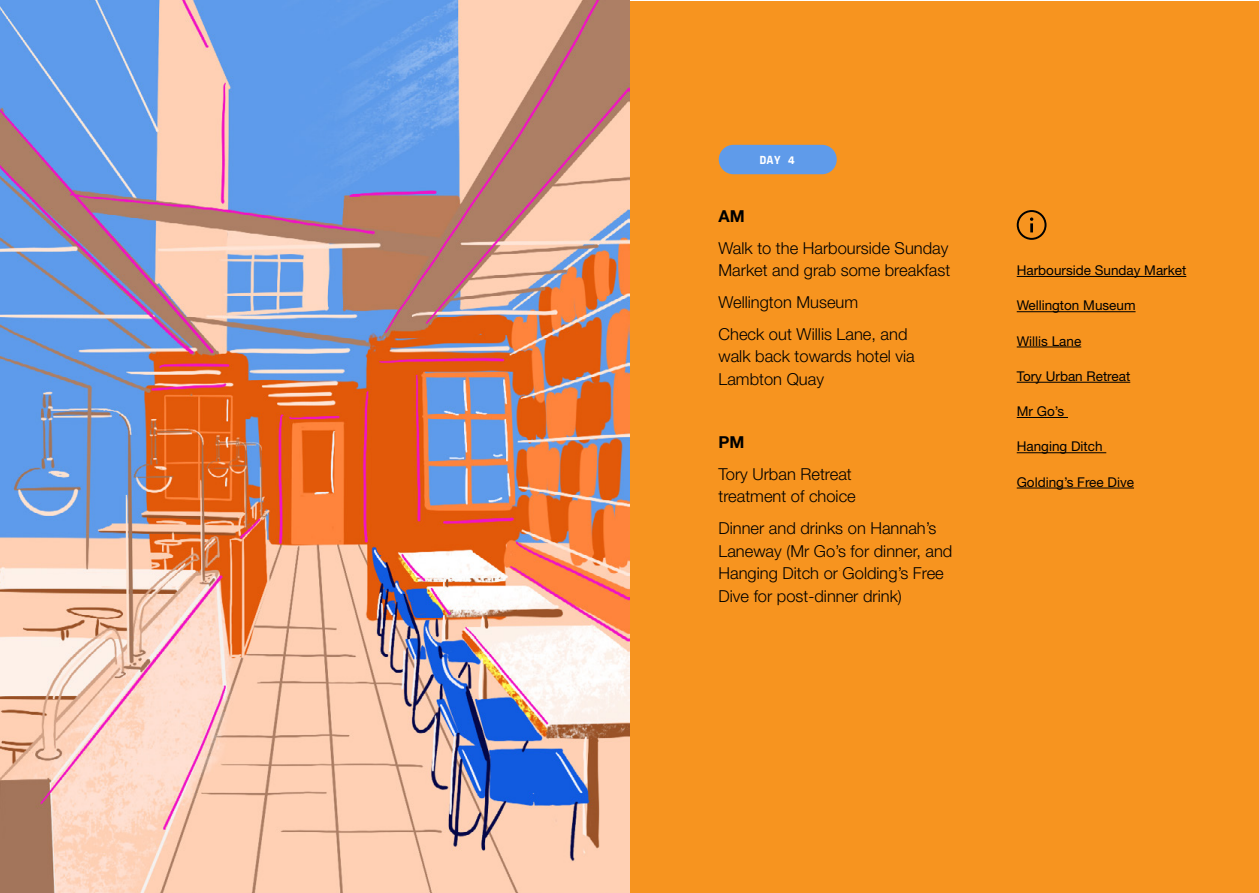
<style>
.page{position:relative;width:1259px;height:893px;background:#fff}
.page>*{position:absolute;margin:0;border:0;box-sizing:border-box;transform-origin:0 0}
.t1{font:300 16.5px/22.5px "Helvetica Neue LT Pro";color:#000}
.t2{font:700 16.5px "Helvetica Neue LT Pro";color:#000}
.t3{font:13.5px "Helvetica Neue LT Pro";color:#000}
.t4{font:700 12px "Antarctican Mono";color:#fff}
</style>
<div class="page">
<div style="left:630px;top:1px;width:628px;height:891px;background:#f7941f"></div>
<img style="left:0;top:0;width:629px;height:893px">
<div style="left:719px;top:145px;width:117px;height:29px;background:#5f9bea;border-radius:15px"></div>
<hr style="left:1016px;top:276px;width:170px;height:1px;background:#000">
<hr style="left:1016px;top:311px;width:119px;height:1px;background:#000">
<hr style="left:1016px;top:347px;width:65px;height:1px;background:#000">
<hr style="left:1016px;top:382px;width:114px;height:1px;background:#000">
<hr style="left:1016px;top:417px;width:52px;height:1px;background:#000">
<hr style="left:1016px;top:452px;width:90px;height:1px;background:#000">
<hr style="left:1016px;top:488px;width:118px;height:1px;background:#000">
<svg style="left:1030px;top:217px;width:3px;height:15px"></svg>
<div style="left:1016px;top:210px;width:30px;height:30px;border:2px solid #000;border-radius:50%"></div>
<p class="t4" style="left:759px;top:151px;width:37px">DAY 4</p>
<p class="t2" style="left:718px;top:206px;width:28px">AM</p>
<p class="t1" style="left:718px;top:236px;width:233px">Walk to the Harbourside Sunday<br>Market and grab some breakfast</p>
<p class="t1" style="left:718px;top:286px;width:190px;line-height:31.8px">Wellington Museum<br>Check out Willis Lane, and</p>
<p class="t1" style="left:718px;top:345px;width:198px">walk back towards hotel via<br>Lambton Quay</p>
<p class="t2" style="left:718px;top:432px;width:27px">PM</p>
<p class="t1" style="left:718px;top:462px;width:139px">Tory Urban Retreat treatment of choice</p>
<p class="t1" style="left:718px;top:517px;width:235px">Dinner and drinks on Hannah’s<br>Laneway (Mr Go’s for dinner, and<br>Hanging Ditch or Golding’s Free<br>Dive for post-dinner drink)</p>
<p class="t3" style="left:1016px;top:262px;width:171px">Harbourside Sunday Market</p>
<p class="t3" style="left:1016px;top:297px;width:120px">Wellington Museum</p>
<p class="t3" style="left:1016px;top:332px;width:66px">Willis Lane</p>
<p class="t3" style="left:1016px;top:368px;width:115px">Tory Urban Retreat</p>
<p class="t3" style="left:1016px;top:403px;width:49px">Mr Go’s</p>
<p class="t3" style="left:1016px;top:438px;width:87px">Hanging Ditch</p>
<p class="t3" style="left:1016px;top:474px;width:119px">Golding’s Free Dive</p>
</div>
